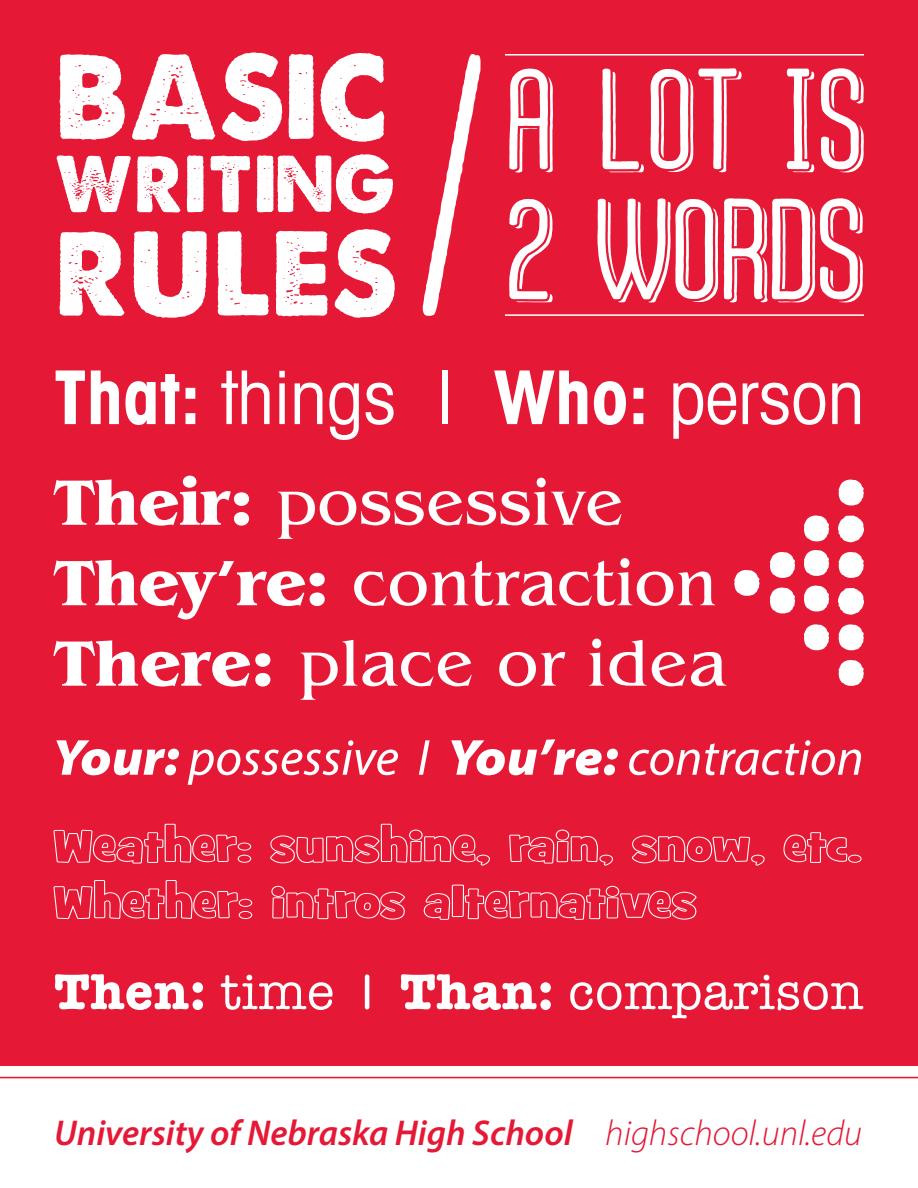
<style>
.page{position:relative;width:918px;height:1188px;background:#fff}
.page>*{position:absolute;margin:0;border:0;box-sizing:border-box;transform-origin:0 0}
.t1{font:134.1px/130.1px "Daphne Bold Shadow";color:#fff}
.t2{font:condensed 74.1px "Avant Garde LT";color:#fff}
.t3{font:67.05px/80.4px "Benguiat";color:#fff}
.t4{font:51.9px "American Typewriter";letter-spacing:.01em;color:#fff}
.t5{font:italic 51px "Myriad Pro";color:#fff}
.t6{font:46.5px/56.2px "Grilled Cheese BTN Out";color:#fff;scale:1.12 1}
.t7{font:italic 600 36px "Myriad Pro";color:#e51836}
.s1{font-weight:700}
.s2{font-weight:900;font-stretch:semi-expanded}
.s3{font-family:"VAG Rounded";font-weight:300;font-size:48.3px}
.s4{font-weight:300}
</style>
<div class="page">
<div style="left:0;top:0;width:918px;height:1065px;background:#e51836"></div>
<svg style="left:60px;top:229px;width:335px;height:89px"></svg>
<svg style="left:57px;top:154px;width:336px;height:60px"></svg>
<svg style="left:60px;top:52px;width:324px;height:90px"></svg>
<svg style="left:423px;top:54px;width:58px;height:262px"></svg>
<hr style="left:505px;top:54px;width:359px;height:2px;background:#fff">
<hr style="left:505px;top:314px;width:359px;height:2px;background:#fff">
<hr style="left:0;top:1077px;width:918px;height:1px;background:#e51836">
<svg style="left:770px;top:552px;width:25px;height:26px"></svg>
<svg style="left:804px;top:550px;width:25px;height:26px"></svg>
<svg style="left:804px;top:516px;width:25px;height:25px"></svg>
<svg style="left:838px;top:480px;width:26px;height:62px"></svg>
<svg style="left:838px;top:552px;width:26px;height:63px"></svg>
<svg style="left:839px;top:624px;width:25px;height:26px"></svg>
<svg style="left:839px;top:660px;width:25px;height:26px"></svg>
<svg style="left:770px;top:588px;width:25px;height:25px"></svg>
<svg style="left:804px;top:586px;width:25px;height:25px"></svg>
<svg style="left:804px;top:624px;width:25px;height:26px"></svg>
<svg style="left:734px;top:570px;width:26px;height:26px"></svg>
<h1 class="t1" style="left:505px;top:61px;width:361px">A LOT IS<br>2 WORDS</h1>
<h2 class="t2" style="left:54px;top:352px;width:812px"><span class="s1">That:</span> things I <span class="s1">Who:</span> person</h2>
<h3 class="t3" style="left:54px;top:463px;width:674px"><span class="s1">Their:</span> possessive<br><span class="s1">They’re:</span> contraction<br><span class="s1">There:</span> place or idea</h3>
<p class="t5" style="left:53px;top:726px;width:812px"><span class="s2">Your:</span> possessive I <span class="s2">You’re:</span> contraction</p>
<p class="t6" style="left:53px;top:819px;width:724px">Weather: sunshine, rain, snow, etc.<br>Whether: intros alternatives</p>
<p class="t4" style="left:54px;top:952px;width:811px"><span class="s1">Then:</span> time <span class="s3">I</span> <span class="s1">Than:</span> comparison</p>
<p class="t7" style="left:54px;top:1110px;width:810px">University of Nebraska High School <span class="s4">highschool.unl.edu</span></p>
</div>
